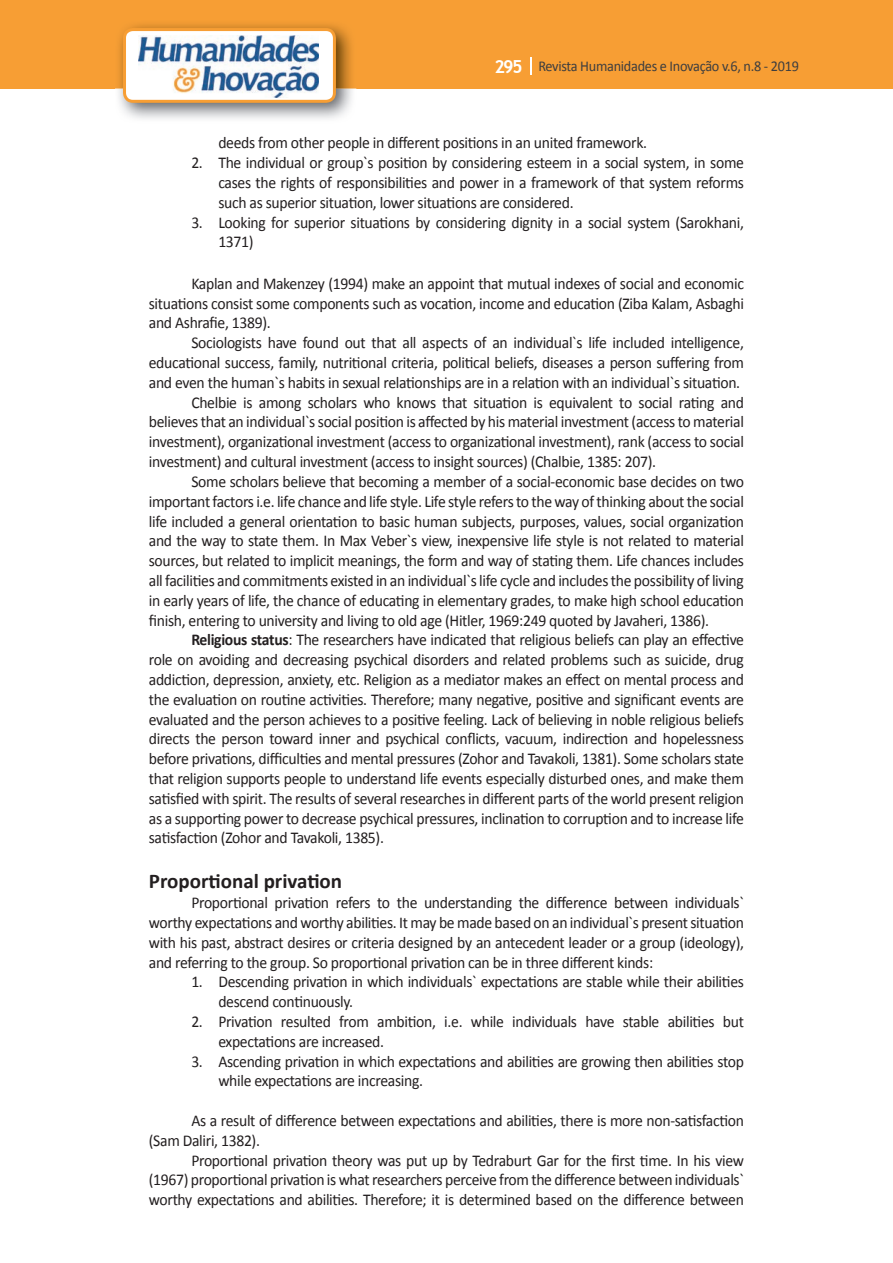
<style>
.page{position:relative;width:893px;height:1263px;background:#fff}
.page>*{position:absolute;margin:0;border:0;box-sizing:border-box;transform-origin:0 0}
.t1{font:700 21px "Calibri";color:#231f20}
.t2{font:16.5px/19.8px "Calibri";letter-spacing:-.02em;color:#231f20;scale:.95 1}
.t3{font:15px "Calibri";letter-spacing:-.02em;color:#3e3e3f;scale:.95 1}
.s1{font-family:"Trebuchet MS";font-weight:700;font-size:18px;color:#fff}
.s2{font-weight:700}
</style>
<div class="page">
<div style="left:0;top:0;width:893px;height:88px;background:#f79e34"></div>
<svg style="left:530px;top:57px;width:2px;height:18px"></svg>
<img style="left:115px;top:24px;width:241px;height:95px">
<svg style="left:123px;top:28px;width:213px;height:75px"></svg>
<p class="t3" style="left:495px;top:57px;width:322px"><span class="s1">295</span> Revista Humanidades e Inovação v.6, n.8 - 2019</p>
<p class="t2" style="left:218px;top:133px;width:453px">deeds from other people in different positions in an united framework.</p>
<p class="t2" style="left:218px;top:153px;width:555px;text-align:justify;text-indent:-27px">2. The individual or group`s position by considering esteem in a social system, in some cases the rights of responsibilities and power in a framework of that system reforms such as superior situation, lower situations are considered.</p>
<p class="t2" style="left:218px;top:212px;width:555px;text-indent:-27px">3. Looking for superior situations by considering dignity in a social system (Sarokhani,<br>1371)</p>
<p class="t2" style="left:149px;top:274px;width:628px;text-align:justify;text-indent:43px">Kaplan and Makenzey (1994) make an appoint that mutual indexes of social and economic situations consist some components such as vocation, income and education (Ziba Kalam, Asbaghi and Ashrafie, 1389).</p>
<p class="t2" style="left:191px;top:333px;width:583px">Sociologists have found out that all aspects of an individual`s life included intelligence,</p>
<p class="t2" style="left:149px;top:353px;width:628px">educational success, family, nutritional criteria, political beliefs, diseases a person suffering from</p>
<p class="t2" style="left:149px;top:373px;width:624px">and even the human`s habits in sexual relationships are in a relation with an individual`s situation.</p>
<p class="t2" style="left:191px;top:392px;width:583px">Chelbie is among scholars who knows that situation is equivalent to social rating and</p>
<p class="t2" style="left:149px;top:412px;width:628px">believes that an individual`s social position is affected by his material investment (access to material</p>
<p class="t2" style="left:149px;top:432px;width:628px">investment), organizational investment (access to organizational investment), rank (access to social</p>
<p class="t2" style="left:149px;top:452px;width:535px">investment) and cultural investment (access to insight sources) (Chalbie, 1385: 207).</p>
<p class="t2" style="left:191px;top:472px;width:583px">Some scholars believe that becoming a member of a social-economic base decides on two</p>
<p class="t2" style="left:149px;top:491px;width:628px">important factors i.e. life chance and life style. Life style refers to the way of thinking about the social</p>
<p class="t2" style="left:149px;top:511px;width:628px">life included a general orientation to basic human subjects, purposes, values, social organization</p>
<p class="t2" style="left:149px;top:531px;width:628px">and the way to state them. In Max Veber`s view, inexpensive life style is not related to material</p>
<p class="t2" style="left:149px;top:551px;width:628px">sources, but related to implicit meanings, the form and way of stating them. Life chances includes</p>
<p class="t2" style="left:149px;top:571px;width:628px">all facilities and commitments existed in an individual`s life cycle and includes the possibility of living</p>
<p class="t2" style="left:149px;top:590px;width:628px">in early years of life, the chance of educating in elementary grades, to make high school education</p>
<p class="t2" style="left:149px;top:610px;width:591px">finish, entering to university and living to old age (Hitler, 1969:249 quoted by Javaheri, 1386).</p>
<p class="t2" style="left:191px;top:630px;width:583px"><span class="s2">Religious status</span>: The researchers have indicated that religious beliefs can play an effective</p>
<p class="t2" style="left:149px;top:650px;width:628px">role on avoiding and decreasing psychical disorders and related problems such as suicide, drug</p>
<p class="t2" style="left:149px;top:670px;width:628px">addiction, depression, anxiety, etc. Religion as a mediator makes an effect on mental process and</p>
<p class="t2" style="left:149px;top:689px;width:628px">the evaluation on routine activities. Therefore; many negative, positive and significant events are</p>
<p class="t2" style="left:149px;top:709px;width:628px">evaluated and the person achieves to a positive feeling. Lack of believing in noble religious beliefs</p>
<p class="t2" style="left:149px;top:729px;width:628px">directs the person toward inner and psychical conflicts, vacuum, indirection and hopelessness</p>
<p class="t2" style="left:149px;top:749px;width:628px">before privations, difficulties and mental pressures (Zohor and Tavakoli, 1381). Some scholars state</p>
<p class="t2" style="left:149px;top:769px;width:628px">that religion supports people to understand life events especially disturbed ones, and make them</p>
<p class="t2" style="left:149px;top:788px;width:628px">satisfied with spirit. The results of several researches in different parts of the world present religion</p>
<p class="t2" style="left:149px;top:808px;width:628px">as a supporting power to decrease psychical pressures, inclination to corruption and to increase life</p>
<p class="t2" style="left:149px;top:828px;width:249px">satisfaction (Zohor and Tavakoli, 1385).</p>
<p class="t1" style="left:149px;top:868px;width:195px">Proportional privation</p>
<p class="t2" style="left:149px;top:893px;width:628px;text-align:justify;text-indent:43px">Proportional privation refers to the understanding the difference between individuals` worthy expectations and worthy abilities. It may be made based on an individual`s present situation with his past, abstract desires or criteria designed by an antecedent leader or a group (ideology), and referring to the group. So proportional privation can be in three different kinds:</p>
<p class="t2" style="left:218px;top:972px;width:555px;text-indent:-27px">1. Descending privation in which individuals` expectations are stable while their abilities descend continuously.</p>
<p class="t2" style="left:218px;top:1012px;width:555px;text-indent:-27px">2. Privation resulted from ambition, i.e. while individuals have stable abilities but expectations are increased.</p>
<p class="t2" style="left:218px;top:1051px;width:555px;text-indent:-27px">3. Ascending privation in which expectations and abilities are growing then abilities stop while expectations are increasing.</p>
<p class="t2" style="left:149px;top:1111px;width:628px;text-indent:43px">As a result of difference between expectations and abilities, there is more non-satisfaction (Sam Daliri, 1382).</p>
<p class="t2" style="left:149px;top:1150px;width:628px;text-align:justify;text-indent:43px">Proportional privation theory was put up by Tedraburt Gar for the first time. In his view (1967) proportional privation is what researchers perceive from the difference between individuals` worthy expectations and abilities. Therefore; it is determined based on the difference between</p>
</div>
